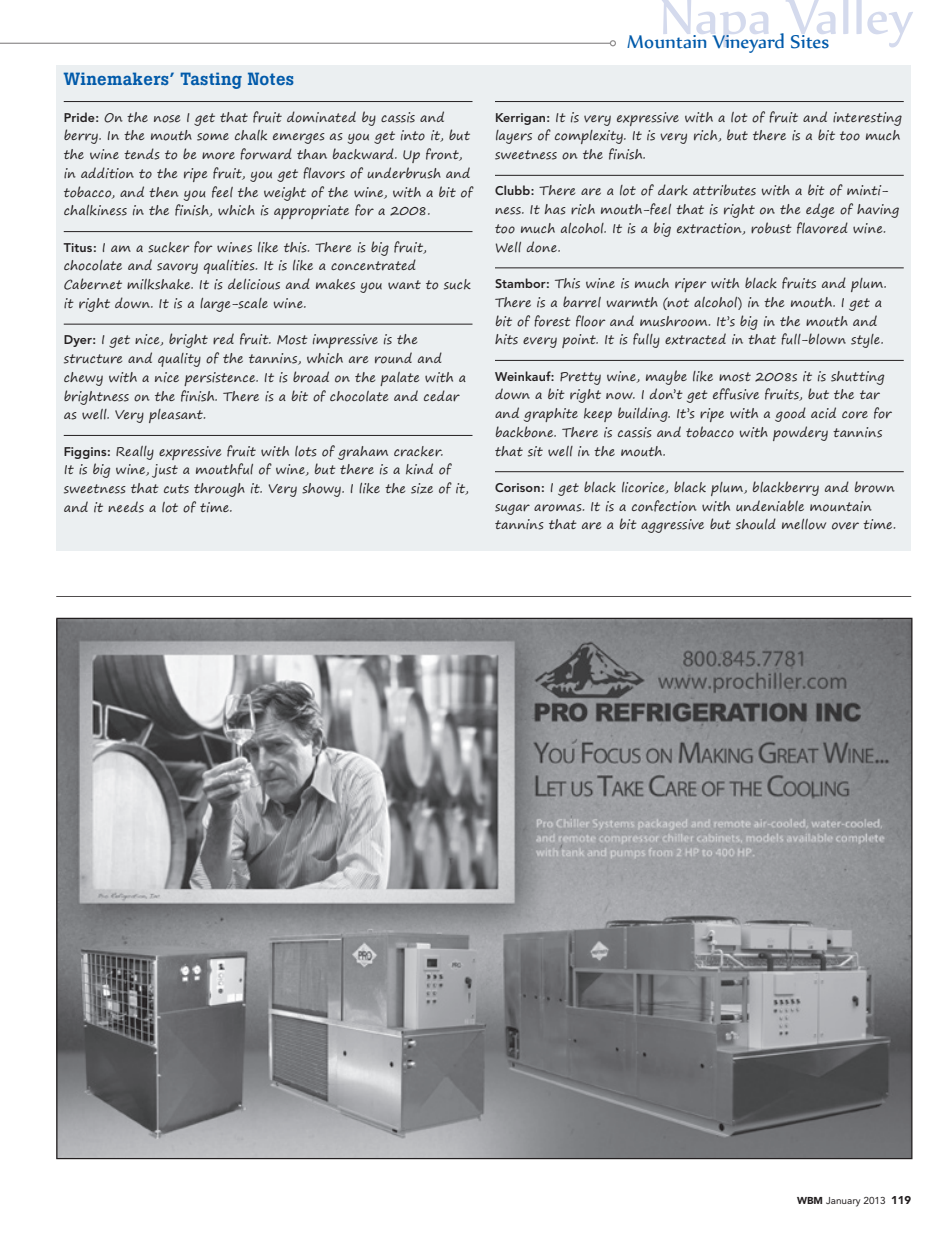
<style>
.page{position:relative;width:945px;height:1238px;background:#fff}
.page>*{position:absolute;margin:0;border:0;box-sizing:border-box;transform-origin:0 0}
.t1{font:60px "Nyala";letter-spacing:.005em;color:#d4daed}
.t2{font:22.5px "Nyala";letter-spacing:.005em;color:#015aaa}
.t3{font:500 17.5px "Boton";letter-spacing:.02em;color:#015aaa}
.t4{font:12.5px/18.8px "Segoe Print";letter-spacing:.015em;color:#231f20}
.t5{font:10px "Avenir";color:#231f20}
.s1{font-family:"Avenir";font-weight:800}
.s2{font-weight:900}
.s3{font-weight:900;font-size:11.25px}
</style>
<div class="page">
<div style="left:56px;top:65px;width:855px;height:485px;background:#ebeff1"></div>
<hr style="left:64px;top:101px;width:408px;height:1px;background:#231f20">
<hr style="left:64px;top:231px;width:408px;height:1px;background:#231f20">
<hr style="left:64px;top:324px;width:408px;height:1px;background:#231f20">
<hr style="left:64px;top:435px;width:408px;height:1px;background:#231f20">
<hr style="left:495px;top:101px;width:409px;height:1px;background:#231f20">
<hr style="left:495px;top:175px;width:409px;height:1px;background:#231f20">
<hr style="left:495px;top:267px;width:409px;height:1px;background:#231f20">
<hr style="left:495px;top:360px;width:409px;height:1px;background:#231f20">
<hr style="left:495px;top:471px;width:409px;height:1px;background:#231f20">
<img style="left:58px;top:620px;width:852px;height:537px">
<hr style="left:0;top:43px;width:610px;height:1px;background:#231f20">
<svg style="left:610px;top:40px;width:6px;height:6px"></svg>
<hr style="left:56px;top:596px;width:855px;height:1px;background:#231f20">
<h3 class="t3" style="left:64px;top:69px;width:232px">Winemakers’ Tasting Notes</h3>
<p class="t4" style="left:64px;top:108px;width:410px"><span class="s1">Pride:</span> On the nose I get that fruit dominated by cassis and berry. In the mouth some chalk emerges as you get into it, but the wine tends to be more forward than backward. Up front, in addition to the ripe fruit, you get flavors of underbrush and tobacco, and then you feel the weight of the wine, with a bit of chalkiness in the finish, which is appropriate for a 2008.</p>
<p class="t4" style="left:64px;top:238px;width:409px"><span class="s1">Titus:</span> I am a sucker for wines like this. There is big fruit, chocolate and savory qualities. It is like a concentrated Cabernet milkshake. It is delicious and makes you want to suck it right down. It is a large-scale wine.</p>
<p class="t4" style="left:64px;top:330px;width:404px"><span class="s1">Dyer:</span> I get nice, bright red fruit. Most impressive is the structure and quality of the tannins, which are round and chewy with a nice persistence. It is broad on the palate with a brightness on the finish. There is a bit of chocolate and cedar as well. Very pleasant.</p>
<p class="t4" style="left:64px;top:441px;width:407px"><span class="s1">Figgins:</span> Really expressive fruit with lots of graham cracker.<br>It is big wine, just a mouthful of wine, but there is a kind of sweetness that cuts through it. Very showy. I like the size of it, and it needs a lot of time.</p>
<h1 class="t1" style="left:659px;top:-20px;width:255px">Napa Valley</h1>
<h2 class="t2" style="left:627px;top:28px;width:203px">Mountain Vineyard Sites</h2>
<p class="t4" style="left:495px;top:108px;width:409px"><span class="s1">Kerrigan:</span> It is very expressive with a lot of fruit and interesting layers of complexity. It is very rich, but there is a bit too much sweetness on the finish.</p>
<p class="t4" style="left:495px;top:181px;width:406px"><span class="s1">Clubb:</span> There are a lot of dark attributes with a bit of minti&shy;ness. It has rich mouth-feel that is right on the edge of having too much alcohol. It is a big extraction, robust flavored wine.<br>Well done.</p>
<p class="t4" style="left:495px;top:274px;width:393px"><span class="s1">Stambor:</span> This wine is much riper with black fruits and plum.<br>There is a barrel warmth (not alcohol) in the mouth. I get a bit of forest floor and mushroom. It’s big in the mouth and hits every point. It is fully extracted in that full-blown style.</p>
<p class="t4" style="left:495px;top:366px;width:398px"><span class="s1">Weinkauf:</span> Pretty wine, maybe like most 2008s it is shutting down a bit right now. I don’t get effusive fruits, but the tar and graphite keep building. It’s ripe with a good acid core for backbone. There is cassis and tobacco with powdery tannins that sit well in the mouth.</p>
<p class="t4" style="left:495px;top:478px;width:403px"><span class="s1">Corison:</span> I get black licorice, black plum, blackberry and brown sugar aromas. It is a confection with undeniable mountain tannins that are a bit aggressive but should mellow over time.</p>
<p class="t5" style="left:797px;top:1194px;width:116px"><span class="s2">WBM</span> January 2013 <span class="s3">119</span></p>
</div>
